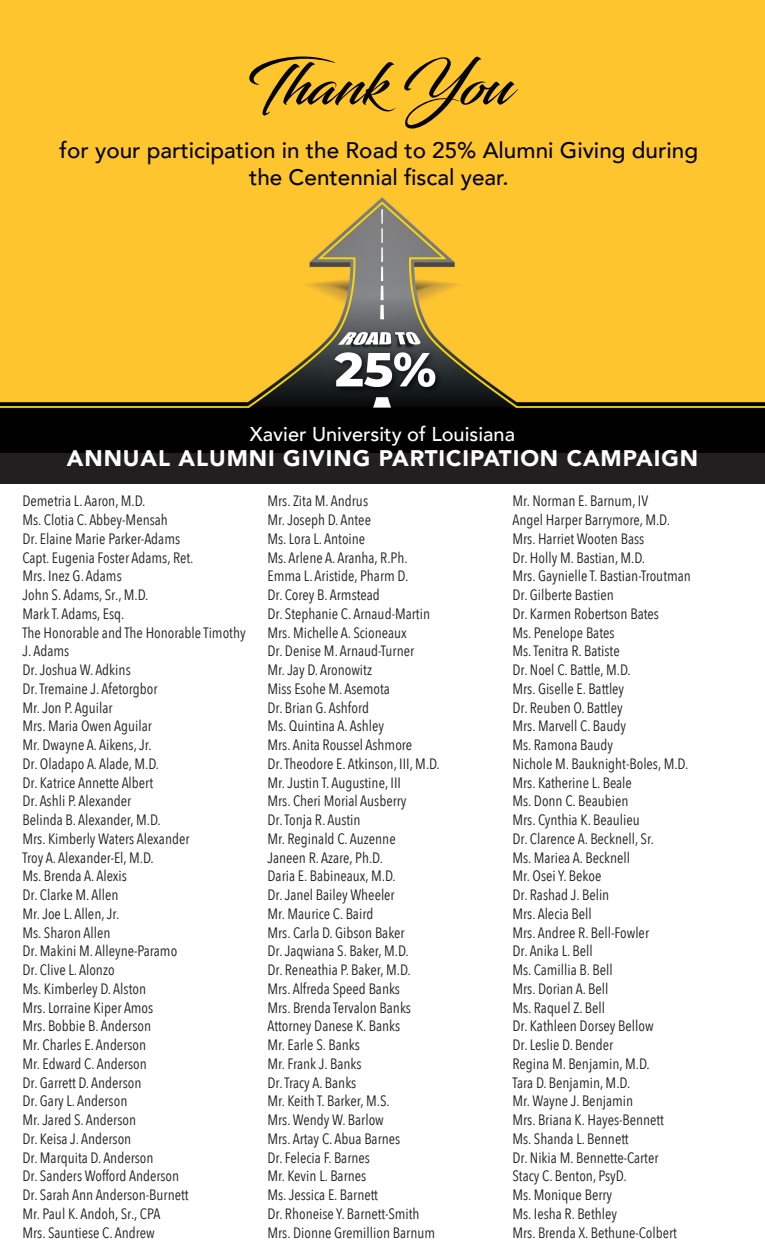
<style>
.page{position:relative;width:765px;height:1260px;background:#fff}
.page>*{position:absolute;margin:0;border:0;box-sizing:border-box;transform-origin:0 0}
.t1{font:57.5px "Blacksword";color:#040503}
.t2{font:500 22.5px/27px "Avenir";color:#040503;text-align:center}
.t3{font:900 22.5px "Avenir";letter-spacing:.04em;color:#fff}
.t4{font:500 20px "Avenir";color:#fff}
.t5{font:15px/18.8px "Avenir Next Condensed";color:#231f20}
</style>
<div class="page">
<div style="left:0;top:0;width:765px;height:119px;background:#ffc52d"></div>
<img style="left:0;top:119px;width:765px;height:335px">
<div style="left:0;top:454px;width:765px;height:30px;background:#231f20"></div>
<p class="t1" style="left:246px;top:51px;width:267px">Thank You</p>
<p class="t2" style="left:60px;top:136px;width:640px">for your participation in the Road to 25% Alumni Giving during the Centennial fiscal year.</p>
<p class="t4" style="left:250px;top:417px;width:267px">Xavier University of Louisiana</p>
<p class="t3" style="left:67px;top:439px;width:633px">ANNUAL ALUMNI GIVING PARTICIPATION CAMPAIGN</p>
<p class="t5" style="left:22px;top:491px;width:125px">Demetria L. Aaron, M.D.</p>
<p class="t5" style="left:22px;top:510px;width:147px">Ms. Clotia C. Abbey-Mensah</p>
<p class="t5" style="left:22px;top:529px;width:159px">Dr. Elaine Marie Parker-Adams</p>
<p class="t5" style="left:22px;top:547px;width:172px">Capt. Eugenia Foster Adams, Ret.</p>
<p class="t5" style="left:22px;top:566px;width:101px">Mrs. Inez G. Adams</p>
<p class="t5" style="left:22px;top:585px;width:128px">John S. Adams, Sr., M.D.</p>
<p class="t5" style="left:22px;top:604px;width:104px">Mark T. Adams, Esq.</p>
<p class="t5" style="left:22px;top:622px;width:225px">The Honorable and The Honorable Timothy<br>J. Adams</p>
<p class="t5" style="left:22px;top:660px;width:110px">Dr. Joshua W. Adkins</p>
<p class="t5" style="left:22px;top:679px;width:136px">Dr. Tremaine J. Afetorgbor</p>
<p class="t5" style="left:22px;top:697px;width:92px">Mr. Jon P. Aguilar</p>
<p class="t5" style="left:22px;top:716px;width:131px">Mrs. Maria Owen Aguilar</p>
<p class="t5" style="left:22px;top:735px;width:131px">Mr. Dwayne A. Aikens, Jr.</p>
<p class="t5" style="left:22px;top:754px;width:138px">Dr. Oladapo A. Alade, M.D.</p>
<p class="t5" style="left:22px;top:772px;width:132px">Dr. Katrice Annette Albert</p>
<p class="t5" style="left:22px;top:791px;width:110px">Dr. Ashli P. Alexander</p>
<p class="t5" style="left:22px;top:810px;width:140px">Belinda B. Alexander, M.D.</p>
<p class="t5" style="left:22px;top:829px;width:169px">Mrs. Kimberly Waters Alexander</p>
<p class="t5" style="left:22px;top:847px;width:133px">Troy A. Alexander-El, M.D.</p>
<p class="t5" style="left:22px;top:866px;width:106px">Ms. Brenda A. Alexis</p>
<p class="t5" style="left:22px;top:885px;width:98px">Dr. Clarke M. Allen</p>
<p class="t5" style="left:22px;top:904px;width:98px">Mr. Joe L. Allen, Jr.</p>
<p class="t5" style="left:22px;top:922px;width:90px">Ms. Sharon Allen</p>
<p class="t5" style="left:22px;top:941px;width:156px">Dr. Makini M. Alleyne-Paramo</p>
<p class="t5" style="left:22px;top:960px;width:94px">Dr. Clive L. Alonzo</p>
<p class="t5" style="left:22px;top:979px;width:125px">Ms. Kimberley D. Alston</p>
<p class="t5" style="left:22px;top:997px;width:132px">Mrs. Lorraine Kiper Amos</p>
<p class="t5" style="left:22px;top:1016px;width:130px">Mrs. Bobbie B. Anderson</p>
<p class="t5" style="left:22px;top:1035px;width:125px">Mr. Charles E. Anderson</p>
<p class="t5" style="left:22px;top:1054px;width:126px">Mr. Edward C. Anderson</p>
<p class="t5" style="left:22px;top:1072px;width:121px">Dr. Garrett D. Anderson</p>
<p class="t5" style="left:22px;top:1091px;width:106px">Dr. Gary L. Anderson</p>
<p class="t5" style="left:22px;top:1110px;width:115px">Mr. Jared S. Anderson</p>
<p class="t5" style="left:22px;top:1129px;width:110px">Dr. Keisa J. Anderson</p>
<p class="t5" style="left:22px;top:1147px;width:133px">Dr. Marquita D. Anderson</p>
<p class="t5" style="left:22px;top:1166px;width:158px">Dr. Sanders Wofford Anderson</p>
<p class="t5" style="left:22px;top:1185px;width:167px">Dr. Sarah Ann Anderson-Burnett</p>
<p class="t5" style="left:22px;top:1204px;width:139px">Mr. Paul K. Andoh, Sr., CPA</p>
<p class="t5" style="left:22px;top:1222px;width:134px">Mrs. Sauntiese C. Andrew</p>
<p class="t5" style="left:268px;top:491px;width:102px">Mrs. Zita M. Andrus</p>
<p class="t5" style="left:268px;top:510px;width:105px">Mr. Joseph D. Antee</p>
<p class="t5" style="left:268px;top:529px;width:99px">Ms. Lora L. Antoine</p>
<p class="t5" style="left:268px;top:547px;width:142px">Ms. Arlene A. Aranha, R.Ph.</p>
<p class="t5" style="left:268px;top:566px;width:142px">Emma L. Aristide, Pharm D.</p>
<p class="t5" style="left:268px;top:585px;width:114px">Dr. Corey B. Armstead</p>
<p class="t5" style="left:268px;top:604px;width:164px">Dr. Stephanie C. Arnaud-Martin</p>
<p class="t5" style="left:268px;top:622px;width:141px">Mrs. Michelle A. Scioneaux</p>
<p class="t5" style="left:268px;top:641px;width:148px">Dr. Denise M. Arnaud-Turner</p>
<p class="t5" style="left:268px;top:660px;width:106px">Mr. Jay D. Aronowitz</p>
<p class="t5" style="left:268px;top:679px;width:124px">Miss Esohe M. Asemota</p>
<p class="t5" style="left:268px;top:697px;width:103px">Dr. Brian G. Ashford</p>
<p class="t5" style="left:268px;top:716px;width:118px">Ms. Quintina A. Ashley</p>
<p class="t5" style="left:268px;top:735px;width:146px">Mrs. Anita Roussel Ashmore</p>
<p class="t5" style="left:268px;top:754px;width:174px">Dr. Theodore E. Atkinson, III, M.D.</p>
<p class="t5" style="left:268px;top:772px;width:135px">Mr. Justin T. Augustine, III</p>
<p class="t5" style="left:268px;top:791px;width:141px">Mrs. Cheri Morial Ausberry</p>
<p class="t5" style="left:268px;top:810px;width:95px">Dr. Tonja R. Austin</p>
<p class="t5" style="left:268px;top:829px;width:130px">Mr. Reginald C. Auzenne</p>
<p class="t5" style="left:268px;top:847px;width:117px">Janeen R. Azare, Ph.D.</p>
<p class="t5" style="left:268px;top:866px;width:130px">Daria E. Babineaux, M.D.</p>
<p class="t5" style="left:268px;top:885px;width:129px">Dr. Janel Bailey Wheeler</p>
<p class="t5" style="left:268px;top:904px;width:107px">Mr. Maurice C. Baird</p>
<p class="t5" style="left:268px;top:922px;width:139px">Mrs. Carla D. Gibson Baker</p>
<p class="t5" style="left:268px;top:941px;width:143px">Dr. Jaqwiana S. Baker, M.D.</p>
<p class="t5" style="left:268px;top:960px;width:145px">Dr. Reneathia P. Baker, M.D.</p>
<p class="t5" style="left:268px;top:979px;width:134px">Mrs. Alfreda Speed Banks</p>
<p class="t5" style="left:268px;top:997px;width:145px">Mrs. Brenda Tervalon Banks</p>
<p class="t5" style="left:268px;top:1016px;width:134px">Attorney Danese K. Banks</p>
<p class="t5" style="left:268px;top:1035px;width:94px">Mr. Earle S. Banks</p>
<p class="t5" style="left:268px;top:1054px;width:96px">Mr. Frank J. Banks</p>
<p class="t5" style="left:268px;top:1072px;width:90px">Dr. Tracy A. Banks</p>
<p class="t5" style="left:268px;top:1091px;width:124px">Mr. Keith T. Barker, M.S.</p>
<p class="t5" style="left:268px;top:1110px;width:118px">Mrs. Wendy W. Barlow</p>
<p class="t5" style="left:268px;top:1129px;width:134px">Mrs. Artay C. Abua Barnes</p>
<p class="t5" style="left:268px;top:1147px;width:104px">Dr. Felecia F. Barnes</p>
<p class="t5" style="left:268px;top:1166px;width:100px">Mr. Kevin L. Barnes</p>
<p class="t5" style="left:268px;top:1185px;width:112px">Ms. Jessica E. Barnett</p>
<p class="t5" style="left:268px;top:1204px;width:154px">Dr. Rhoneise Y. Barnett-Smith</p>
<p class="t5" style="left:268px;top:1222px;width:169px">Mrs. Dionne Gremillion Barnum</p>
<p class="t5" style="left:512px;top:491px;width:137px">Mr. Norman E. Barnum, IV</p>
<p class="t5" style="left:512px;top:510px;width:159px">Angel Harper Barrymore, M.D.</p>
<p class="t5" style="left:512px;top:529px;width:133px">Mrs. Harriet Wooten Bass</p>
<p class="t5" style="left:512px;top:547px;width:134px">Dr. Holly M. Bastian, M.D.</p>
<p class="t5" style="left:512px;top:566px;width:180px">Mrs. Gaynielle T. Bastian-Troutman</p>
<p class="t5" style="left:512px;top:585px;width:103px">Dr. Gilberte Bastien</p>
<p class="t5" style="left:512px;top:604px;width:148px">Dr. Karmen Robertson Bates</p>
<p class="t5" style="left:512px;top:622px;width:104px">Ms. Penelope Bates</p>
<p class="t5" style="left:512px;top:641px;width:109px">Ms. Tenitra R. Batiste</p>
<p class="t5" style="left:512px;top:660px;width:120px">Dr. Noel C. Battle, M.D.</p>
<p class="t5" style="left:512px;top:679px;width:113px">Mrs. Giselle E. Battley</p>
<p class="t5" style="left:512px;top:697px;width:112px">Dr. Reuben O. Battley</p>
<p class="t5" style="left:512px;top:716px;width:115px">Mrs. Marvell C. Baudy</p>
<p class="t5" style="left:512px;top:735px;width:102px">Ms. Ramona Baudy</p>
<p class="t5" style="left:512px;top:754px;width:177px">Nichole M. Bauknight-Boles, M.D.</p>
<p class="t5" style="left:512px;top:772px;width:121px">Mrs. Katherine L. Beale</p>
<p class="t5" style="left:512px;top:791px;width:118px">Ms. Donn C. Beaubien</p>
<p class="t5" style="left:512px;top:810px;width:129px">Mrs. Cynthia K. Beaulieu</p>
<p class="t5" style="left:512px;top:829px;width:143px">Dr. Clarence A. Becknell, Sr.</p>
<p class="t5" style="left:512px;top:847px;width:119px">Ms. Mariea A. Becknell</p>
<p class="t5" style="left:512px;top:866px;width:90px">Mr. Osei Y. Bekoe</p>
<p class="t5" style="left:512px;top:885px;width:98px">Dr. Rashad J. Belin</p>
<p class="t5" style="left:512px;top:904px;width:81px">Mrs. Alecia Bell</p>
<p class="t5" style="left:512px;top:922px;width:138px">Mrs. Andree R. Bell-Fowler</p>
<p class="t5" style="left:512px;top:941px;width:82px">Dr. Anika L. Bell</p>
<p class="t5" style="left:512px;top:960px;width:102px">Ms. Camillia B. Bell</p>
<p class="t5" style="left:512px;top:979px;width:98px">Mrs. Dorian A. Bell</p>
<p class="t5" style="left:512px;top:997px;width:94px">Ms. Raquel Z. Bell</p>
<p class="t5" style="left:512px;top:1016px;width:143px">Dr. Kathleen Dorsey Bellow</p>
<p class="t5" style="left:512px;top:1035px;width:102px">Dr. Leslie D. Bender</p>
<p class="t5" style="left:512px;top:1054px;width:139px">Regina M. Benjamin, M.D.</p>
<p class="t5" style="left:512px;top:1072px;width:119px">Tara D. Benjamin, M.D.</p>
<p class="t5" style="left:512px;top:1091px;width:122px">Mr. Wayne J. Benjamin</p>
<p class="t5" style="left:512px;top:1110px;width:153px">Mrs. Briana K. Hayes-Bennett</p>
<p class="t5" style="left:512px;top:1129px;width:118px">Ms. Shanda L. Bennett</p>
<p class="t5" style="left:512px;top:1147px;width:148px">Dr. Nikia M. Bennette-Carter</p>
<p class="t5" style="left:512px;top:1166px;width:116px">Stacy C. Benton, PsyD.</p>
<p class="t5" style="left:512px;top:1185px;width:101px">Ms. Monique Berry</p>
<p class="t5" style="left:512px;top:1204px;width:106px">Ms. Iesha R. Bethley</p>
<p class="t5" style="left:512px;top:1222px;width:166px">Mrs. Brenda X. Bethune-Colbert</p>
</div>
